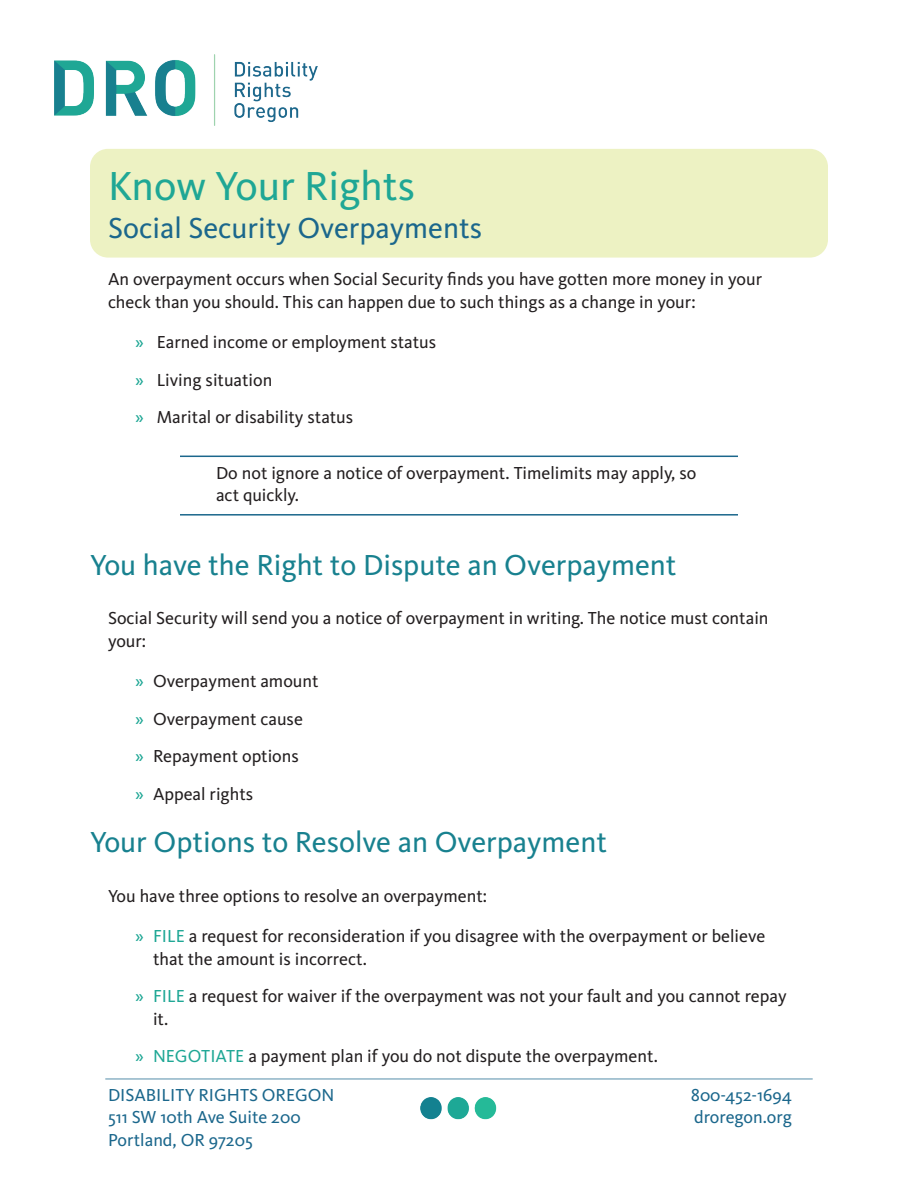
<style>
.page{position:relative;width:918px;height:1188px;background:#fff}
.page>*{position:absolute;margin:0;border:0;box-sizing:border-box;transform-origin:0 0}
.t1{font:42px "Kievit Pro";color:#1fa795}
.Subhead_1__lighter_b{font:30px "Kievit Pro";color:#18818f}
.t2{font:30px "Kievit Pro";color:#1b678c}
.Body__black{font:18px/22.5px "Kievit Pro";color:#231f20}
.t3{font:18px/22.5px "Kievit Pro";color:#1b678c}
.Body_callout{font:18px/22.5px "Kievit Pro";color:#231f20}
.s1{color:#1fa795}
</style>
<div class="page">
<img style="left:54px;top:54px;width:263px;height:72px">
<hr style="left:105px;top:1078px;width:708px;height:2px;background:#1b678c">
<div style="left:90px;top:149px;width:738px;height:109px;background:#edf2c3;border-radius:18px"></div>
<img style="left:420px;top:1097px;width:77px;height:23px">
<hr style="left:180px;top:514px;width:558px;height:2px;background:#1b678c">
<hr style="left:180px;top:456px;width:558px;height:1px;background:#1b678c">
<h1 class="t1" style="left:108px;top:161px;width:309px">Know Your Rights</h1>
<h2 class="t2" style="left:108px;top:210px;width:376px">Social Security Overpayments</h2>
<p class="Body__black" style="left:108px;top:268px;width:656px">An overpayment occurs when Social Security finds you have gotten more money in your check than you should. This can happen due to such things as a change in your:</p>
<p class="Body__black" style="left:135px;top:331px;width:303px"><span class="s1">»</span> Earned income or employment status</p>
<p class="Body__black" style="left:135px;top:369px;width:139px"><span class="s1">»</span> Living situation</p>
<p class="Body__black" style="left:135px;top:406px;width:220px"><span class="s1">»</span> Marital or disability status</p>
<p class="Body_callout" style="left:216px;top:462px;width:482px">Do not ignore a notice of overpayment. Timelimits may apply, so act quickly.</p>
<h2 class="Subhead_1__lighter_b" style="left:90px;top:547px;width:588px">You have the Right to Dispute an Overpayment</h2>
<p class="Body__black" style="left:108px;top:607px;width:662px">Social Security will send you a notice of overpayment in writing. The notice must contain your:</p>
<p class="Body__black" style="left:135px;top:670px;width:185px"><span class="s1">»</span> Overpayment amount</p>
<p class="Body__black" style="left:135px;top:708px;width:170px"><span class="s1">»</span> Overpayment cause</p>
<p class="Body__black" style="left:135px;top:745px;width:165px"><span class="s1">»</span> Repayment options</p>
<p class="Body__black" style="left:135px;top:783px;width:120px"><span class="s1">»</span> Appeal rights</p>
<h2 class="Subhead_1__lighter_b" style="left:90px;top:824px;width:519px">Your Options to Resolve an Overpayment</h2>
<p class="Body__black" style="left:108px;top:885px;width:381px">You have three options to resolve an overpayment:</p>
<p class="Body__black" style="left:153px;top:925px;width:614px;text-indent:-18px"><span class="s1">» FILE</span> a request for reconsideration if you disagree with the overpayment or believe that the amount is incorrect.</p>
<p class="Body__black" style="left:153px;top:985px;width:635px;text-indent:-18px"><span class="s1">» FILE</span> a request for waiver if the overpayment was not your fault and you cannot repay it.</p>
<p class="Body__black" style="left:135px;top:1045px;width:524px"><span class="s1">» NEGOTIATE</span> a payment plan if you do not dispute the overpayment.</p>
<p class="t3" style="left:108px;top:1084px;width:228px">DISABILITY RIGHTS OREGON<br>511 SW 10th Ave Suite 200<br>Portland, OR 97205</p>
<p class="t3" style="left:691px;top:1084px;width:103px">800-452-1694 droregon.org</p>
</div>
